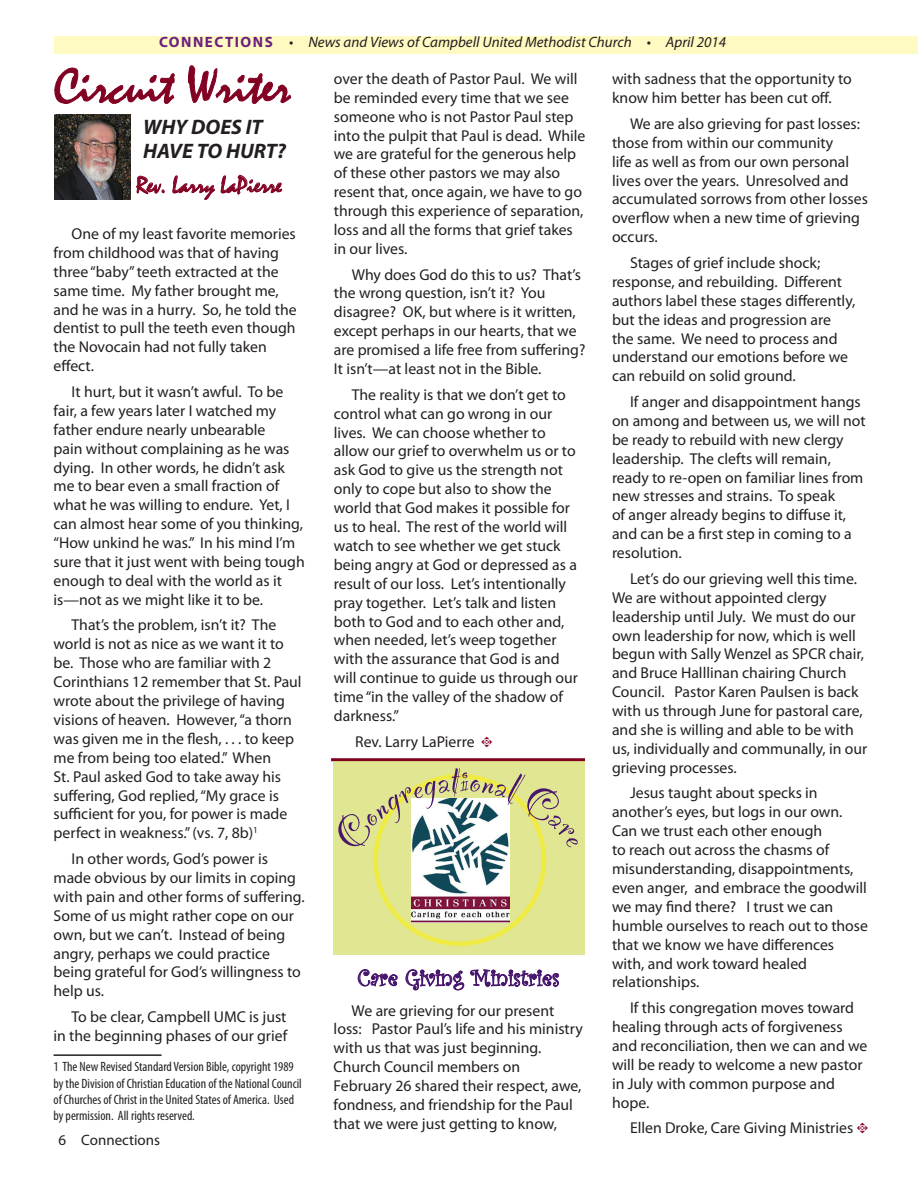
<style>
.page{position:relative;width:918px;height:1188px;background:#fff}
.page>*{position:absolute;margin:0;border:0;box-sizing:border-box;transform-origin:0 0}
.t1{font:51px "Mistral";color:#820123}
.t2{font:24px "Curlz";color:#48166d}
.t3{font:24px "Mistral";color:#820123}
.t4{font:italic 700 21px/24px "Myriad Pro";color:#231f20}
.t5{font:15.75px/18.9px "Myriad Pro";color:#231f20}
.t6{font:italic 15px "Myriad Pro";color:#231f20}
.t7{font:15px "Myriad Pro";color:#231f20}
.t8{font:condensed 13.5px/16.2px "Myriad Pro";color:#231f20}
.s1{font-weight:700;font-style:normal;color:#6b1f7e}
.s2{font-family:"Type Embellishments One Let Plain";font-size:15px;color:#820123}
</style>
<div class="page">
<div style="left:55px;top:36px;width:863px;height:18px;background:#fffac1"></div>
<svg style="left:358px;top:969px;width:40px;height:17px"></svg>
<svg style="left:406px;top:970px;width:58px;height:20px"></svg>
<svg style="left:470px;top:969px;width:89px;height:18px"></svg>
<svg style="left:54px;top:68px;width:121px;height:36px"></svg>
<svg style="left:188px;top:65px;width:103px;height:39px"></svg>
<svg style="left:136px;top:176px;width:29px;height:18px"></svg>
<svg style="left:173px;top:176px;width:42px;height:24px"></svg>
<svg style="left:221px;top:175px;width:61px;height:19px"></svg>
<img style="left:54px;top:115px;width:77px;height:84px">
<hr style="left:54px;top:1054px;width:108px;height:2px;background:#231f20">
<hr style="left:331px;top:758px;width:254px;height:3px;background:#820123">
<div style="left:333px;top:761px;width:252px;height:193px;background:#e0e691"></div>
<div style="left:373px;top:774px;width:173px;height:172px;border:5px solid #efeb43;border-radius:50%"></div>
<img style="left:411px;top:847px;width:99px;height:76px">
<svg style="left:338px;top:768px;width:240px;height:79px"></svg>
<p class="t6" style="left:159px;top:33px;width:569px"><span class="s1">CONNECTIONS</span> • News and Views of Campbell United Methodist Church • April 2014</p>
<h1 class="t1" style="left:54px;top:58px;width:238px">Circuit Writer</h1>
<h3 class="t4" style="left:143px;top:115px;width:144px">WHY DOES IT<br>HAVE TO HURT?</h3>
<h2 class="t3" style="left:136px;top:172px;width:147px">Rev. Larry LaPierre</h2>
<p class="t5" style="left:54px;top:224px;width:245px;text-indent:18px">One of my least favorite memories from childhood was that of having three “baby” teeth extracted at the same time. My father brought me, and he was in a hurry. So, he told the dentist to pull the teeth even though the Novocain had not fully taken effect.</p>
<p class="t5" style="left:54px;top:382px;width:253px;text-indent:18px">It hurt, but it wasn’t awful. To be fair, a few years later I watched my father endure nearly unbearable<br>pain without complaining as he was dying. In other words, he didn’t ask me to bear even a small fraction of what he was willing to endure. Yet, I can almost hear some of you thinking, “How unkind he was.” In his mind I’m sure that it just went with being tough enough to deal with the world as it is—not as we might like it to be.</p>
<p class="t5" style="left:54px;top:615px;width:250px;text-indent:18px">That’s the problem, isn’t it? The world is not as nice as we want it to be. Those who are familiar with 2<br>Corinthians 12 remember that St. Paul wrote about the privilege of having visions of heaven. However, “a thorn was given me in the flesh, . . . to keep me from being too elated.” When<br>St. Paul asked God to take away his suffering, God replied, “My grace is sufficient for you, for power is made perfect in weakness.” (vs. 7, 8b)<sup>1</sup></p>
<p class="t5" style="left:54px;top:849px;width:253px;text-indent:18px">In other words, God’s power is made obvious by our limits in coping with pain and other forms of suffering.<br>Some of us might rather cope on our own, but we can’t. Instead of being angry, perhaps we could practice being grateful for God’s willingness to help us.</p>
<p class="t5" style="left:54px;top:1007px;width:235px;text-align:right">To be clear, Campbell UMC is just<br>in the beginning phases of our grief</p>
<p class="t8" style="left:54px;top:1059px;width:250px">1 The New Revised Standard Version Bible, copyright 1989 by the Division of Christian Education of the National Council of Churches of Christ in the United States of America. Used by permission. All rights reserved.</p>
<p class="t7" style="left:59px;top:1131px;width:103px">6 Connections</p>
<p class="t5" style="left:334px;top:69px;width:253px">over the death of Pastor Paul. We will be reminded every time that we see someone who is not Pastor Paul step into the pulpit that Paul is dead. While we are grateful for the generous help of these other pastors we may also resent that, once again, we have to go through this experience of separation, loss and all the forms that grief takes in our lives.</p>
<p class="t5" style="left:334px;top:265px;width:253px;text-indent:18px">Why does God do this to us? That’s the wrong question, isn’t it? You disagree? OK, but where is it written, except perhaps in our hearts, that we are promised a life free from suffering?<br>It isn’t—at least not in the Bible.</p>
<p class="t5" style="left:334px;top:385px;width:246px;text-indent:18px">The reality is that we don’t get to control what can go wrong in our lives. We can choose whether to allow our grief to overwhelm us or to ask God to give us the strength not only to cope but also to show the world that God makes it possible for us to heal. The rest of the world will watch to see whether we get stuck being angry at God or depressed as a result of our loss. Let’s intentionally pray together. Let’s talk and listen both to God and to each other and, when needed, let’s weep together with the assurance that God is and will continue to guide us through our time “in the valley of the shadow of darkness.”</p>
<p class="t5" style="left:355px;top:732px;width:139px">Rev. Larry LaPierre <span class="s2">t</span></p>
<h2 class="t2" style="left:358px;top:961px;width:203px">Care Giving Ministries</h2>
<p class="t5" style="left:334px;top:1001px;width:251px;text-indent:18px">We are grieving for our present loss: Pastor Paul’s life and his ministry with us that was just beginning.<br>Church Council members on<br>February 26 shared their respect, awe, fondness, and friendship for the Paul that we were just getting to know,</p>
<p class="t5" style="left:612px;top:69px;width:241px">with sadness that the opportunity to know him better has been cut off.</p>
<p class="t5" style="left:612px;top:114px;width:257px;text-indent:18px">We are also grieving for past losses: those from within our community<br>life as well as from our own personal lives over the years. Unresolved and accumulated sorrows from other losses overflow when a new time of grieving occurs.</p>
<p class="t5" style="left:612px;top:253px;width:245px;text-indent:18px">Stages of grief include shock; response, and rebuilding. Different authors label these stages differently, but the ideas and progression are the same. We need to process and understand our emotions before we can rebuild on solid ground.</p>
<p class="t5" style="left:612px;top:392px;width:255px;text-indent:18px">If anger and disappointment hangs on among and between us, we will not be ready to rebuild with new clergy leadership. The clefts will remain, ready to re-open on familiar lines from new stresses and strains. To speak<br>of anger already begins to diffuse it, and can be a first step in coming to a resolution.</p>
<p class="t5" style="left:612px;top:569px;width:257px;text-indent:18px">Let’s do our grieving well this time.<br>We are without appointed clergy leadership until July. We must do our own leadership for now, which is well begun with Sally Wenzel as SPCR chair, and Bruce Halllinan chairing Church Council. Pastor Karen Paulsen is back with us through June for pastoral care, and she is willing and able to be with us, individually and communally, in our grieving processes.</p>
<p class="t5" style="left:612px;top:784px;width:258px;text-indent:18px">Jesus taught about specks in another’s eyes, but logs in our own.<br>Can we trust each other enough<br>to reach out across the chasms of misunderstanding, disappointments, even anger, and embrace the goodwill we may find there? I trust we can humble ourselves to reach out to those that we know we have differences with, and work toward healed relationships.</p>
<p class="t5" style="left:612px;top:998px;width:257px;text-indent:18px">If this congregation moves toward healing through acts of forgiveness and reconciliation, then we can and we will be ready to welcome a new pastor in July with common purpose and hope.</p>
<p class="t5" style="left:630px;top:1118px;width:240px">Ellen Droke, Care Giving Ministries <span class="s2">t</span></p>
</div>
